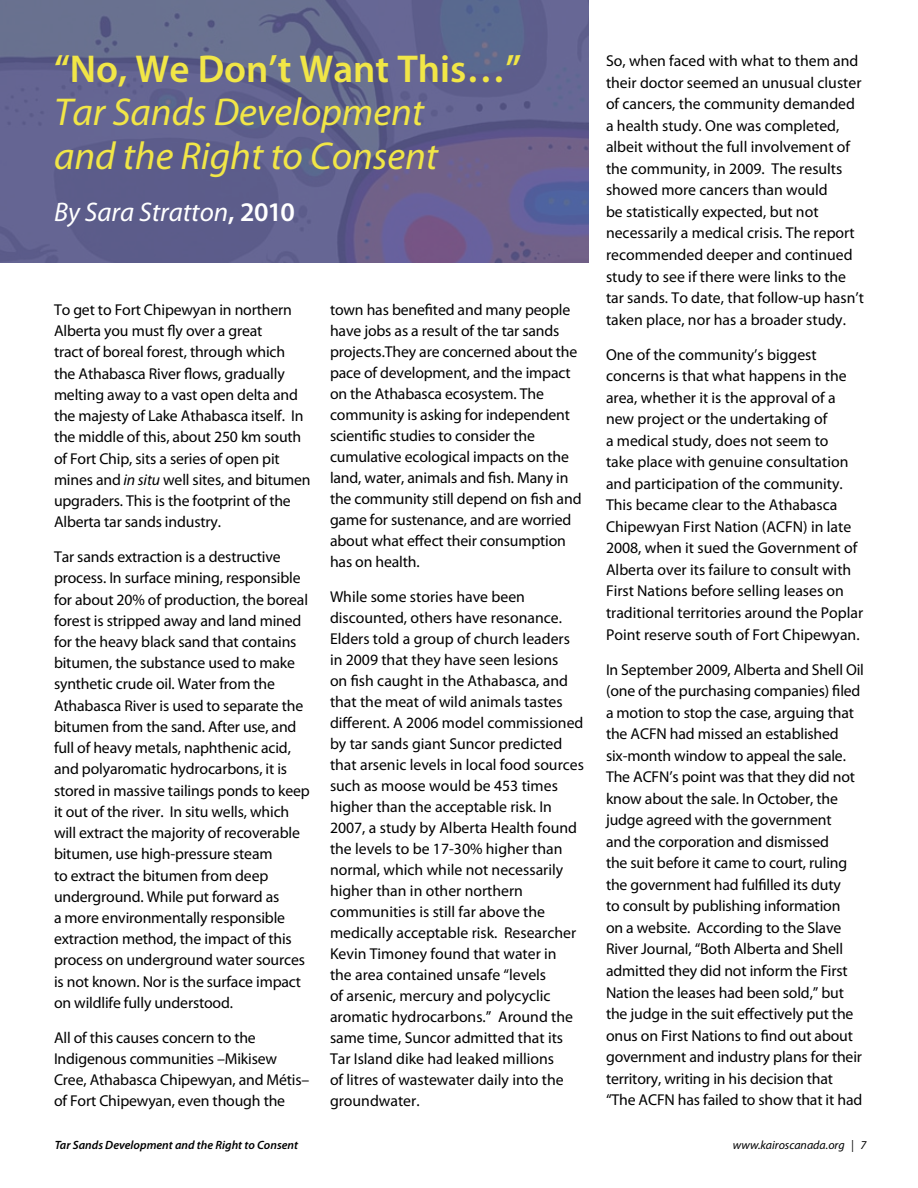
<style>
.page{position:relative;width:918px;height:1188px;background:#fff}
.page>*{position:absolute;margin:0;border:0;box-sizing:border-box;transform-origin:0 0}
.t1{font:italic 39px/43.5px "Myriad Pro";color:#f1e647}
.t2{font:600 39px "Myriad Pro";color:#f1e647}
.t3{font:italic 27px "Myriad Pro";color:#fff}
.t4{font:15.75px/21.6px "Myriad Pro";letter-spacing:-.01em;color:#000}
.t5{font:italic 600 12px "Myriad Pro";color:#000}
.t6{font:italic 12px "Myriad Pro";color:#000}
.s1{font-weight:600;font-style:normal}
.s2{font-style:italic}
</style>
<div class="page">
<img style="left:0;top:0;width:588px;height:263px">
<h1 class="t2" style="left:54px;top:44px;width:469px">“No, We Don’t Want This…”</h1>
<h1 class="t1" style="left:54px;top:90px;width:386px">Tar Sands Development and the Right to Consent</h1>
<h2 class="t3" style="left:54px;top:195px;width:242px">By Sara Stratton<span class="s1">, 2010</span></h2>
<p class="t4" style="left:54px;top:299px;width:258px">To get to Fort Chipewyan in northern Alberta you must fly over a great<br>tract of boreal forest, through which the Athabasca River flows, gradually melting away to a vast open delta and the majesty of Lake Athabasca itself. In the middle of this, about 250 km south of Fort Chip, sits a series of open pit mines and <span class="s2">in situ</span> well sites, and bitumen upgraders. This is the footprint of the Alberta tar sands industry.</p>
<p class="t4" style="left:54px;top:546px;width:257px">Tar sands extraction is a destructive process. In surface mining, responsible for about 20% of production, the boreal forest is stripped away and land mined for the heavy black sand that contains bitumen, the substance used to make synthetic crude oil. Water from the Athabasca River is used to separate the bitumen from the sand. After use, and full of heavy metals, naphthenic acid, and polyaromatic hydrocarbons, it is stored in massive tailings ponds to keep it out of the river. In situ wells, which will extract the majority of recoverable bitumen, use high-pressure steam<br>to extract the bitumen from deep underground. While put forward as<br>a more environmentally responsible extraction method, the impact of this process on underground water sources is not known. Nor is the surface impact on wildlife fully understood.</p>
<p class="t4" style="left:54px;top:1026px;width:257px">All of this causes concern to the Indigenous communities –Mikisew Cree, Athabasca Chipewyan, and Métis– of Fort Chipewyan, even though the</p>
<p class="t4" style="left:330px;top:299px;width:253px;line-height:21px">town has benefited and many people have jobs as a result of the tar sands projects.They are concerned about the pace of development, and the impact on the Athabasca ecosystem. The community is asking for independent scientific studies to consider the cumulative ecological impacts on the land, water, animals and fish. Many in the community still depend on fish and game for sustenance, and are worried about what effect their consumption has on health.</p>
<p class="t4" style="left:330px;top:586px;width:256px;line-height:21px">While some stories have been discounted, others have resonance.<br>Elders told a group of church leaders in 2009 that they have seen lesions<br>on fish caught in the Athabasca, and that the meat of wild animals tastes different. A 2006 model commissioned by tar sands giant Suncor predicted that arsenic levels in local food sources such as moose would be 453 times higher than the acceptable risk. In 2007, a study by Alberta Health found the levels to be 17-30% higher than normal, which while not necessarily higher than in other northern communities is still far above the medically acceptable risk. Researcher Kevin Timoney found that water in<br>the area contained unsafe “levels<br>of arsenic, mercury and polycyclic aromatic hydrocarbons.” Around the same time, Suncor admitted that its Tar Island dike had leaked millions<br>of litres of wastewater daily into the groundwater.</p>
<p class="t4" style="left:606px;top:50px;width:260px">So, when faced with what to them and their doctor seemed an unusual cluster of cancers, the community demanded a health study. One was completed, albeit without the full involvement of the community, in 2009. The results showed more cancers than would<br>be statistically expected, but not necessarily a medical crisis. The report recommended deeper and continued study to see if there were links to the tar sands. To date, that follow-up hasn’t taken place, nor has a broader study.</p>
<p class="t4" style="left:606px;top:343px;width:259px">One of the community’s biggest concerns is that what happens in the area, whether it is the approval of a new project or the undertaking of<br>a medical study, does not seem to<br>take place with genuine consultation and participation of the community.<br>This became clear to the Athabasca Chipewyan First Nation (ACFN) in late 2008, when it sued the Government of Alberta over its failure to consult with First Nations before selling leases on traditional territories around the Poplar Point reserve south of Fort Chipewyan.</p>
<p class="t4" style="left:606px;top:658px;width:260px">In September 2009, Alberta and Shell Oil (one of the purchasing companies) filed a motion to stop the case, arguing that the ACFN had missed an established six-month window to appeal the sale.<br>The ACFN’s point was that they did not know about the sale. In October, the judge agreed with the government<br>and the corporation and dismissed<br>the suit before it came to court, ruling the government had fulfilled its duty<br>to consult by publishing information<br>on a website. According to the Slave River Journal, “Both Alberta and Shell admitted they did not inform the First Nation the leases had been sold,” but the judge in the suit effectively put the onus on First Nations to find out about government and industry plans for their territory, writing in his decision that “The ACFN has failed to show that it had</p>
<p class="t5" style="left:55px;top:1137px;width:245px">Tar Sands Development and the Right to Consent</p>
<p class="t6" style="left:733px;top:1138px;width:135px">www.kairoscanada.org | 7</p>
</div>
